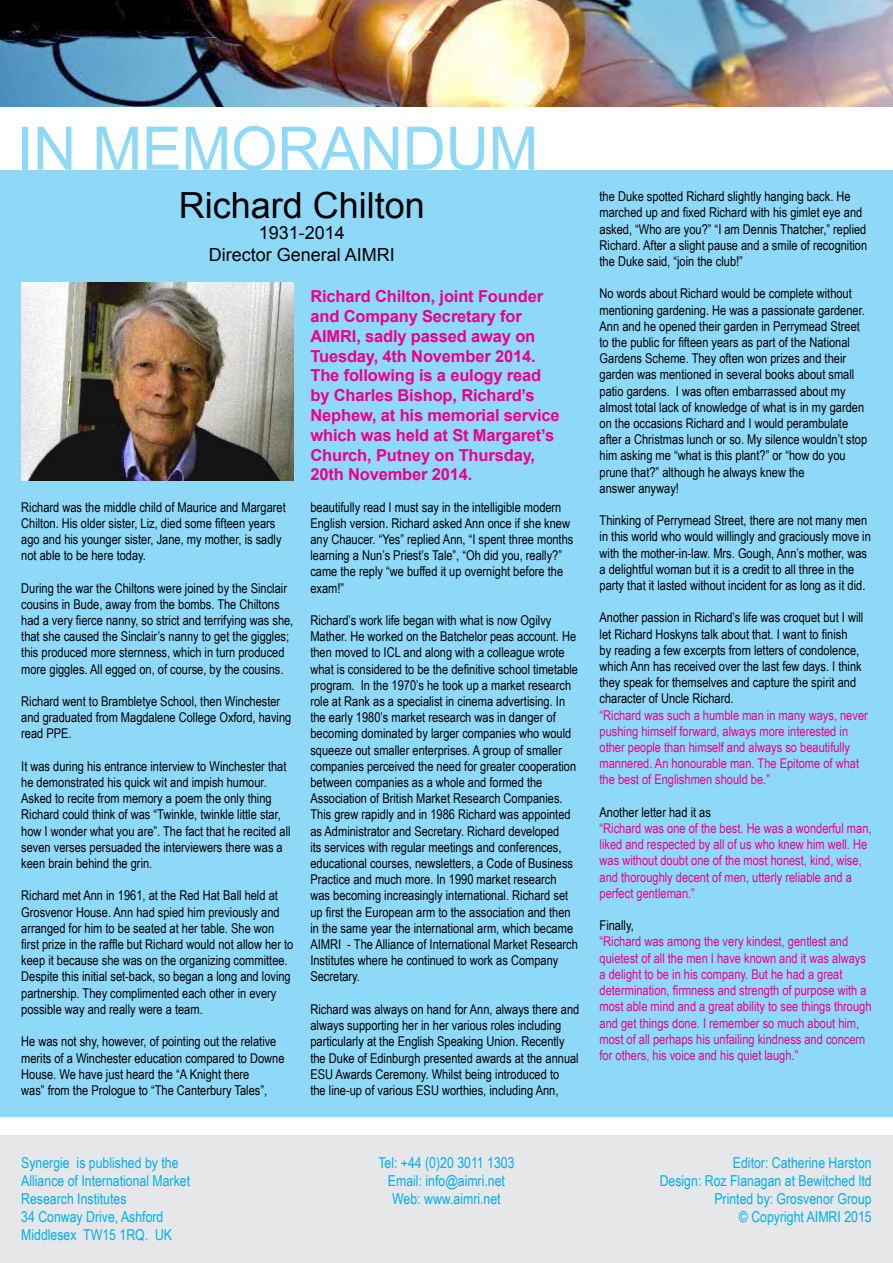
<style>
.page{position:relative;width:893px;height:1263px;background:#fff}
.page>*{position:absolute;margin:0;border:0;box-sizing:border-box;transform-origin:0 0}
.t1{font:60px "Arial";letter-spacing:-.005em;color:#8ed8f8}
.t2{font:36px "Arial";color:#000}
.t3{font:18px/21.6px "Arial";color:#000;text-align:center}
.t4{font:700 16.5px/19.8px "Arial";letter-spacing:-.01em;color:#ec008c}
.t5{font:15px/18px "Arial Narrow";color:#00aeef}
.t6{font:13.5px/16.2px "Arial Narrow";color:#000}
.t7{font:13.5px/16.2px "Arial Narrow";color:#ec008c}
</style>
<div class="page">
<div style="left:0;top:1135px;width:893px;height:128px;background:#e6e7e8"></div>
<div style="left:0;top:170px;width:893px;height:946px;background:#8ed8f8"></div>
<img style="left:0;top:0;width:893px;height:106px">
<img style="left:21px;top:283px;width:272px;height:197px">
<h1 class="t1" style="left:17px;top:107px;width:523px">IN MEMORANDUM</h1>
<h2 class="t2" style="left:179px;top:180px;width:248px">Richard Chilton</h2>
<h3 class="t3" style="left:209px;top:222px;width:188px">1931-2014<br>Director General AIMRI</h3>
<p class="t4" style="left:310px;top:287px;width:251px">Richard Chilton, joint Founder and Company Secretary for<br>AIMRI, sadly passed away on<br>Tuesday, 4th November 2014.<br>The following is a eulogy read by Charles Bishop, Richard’s<br>Nephew, at his memorial service which was held at St Margaret’s<br>Church, Putney on Thursday,<br>20th November 2014.</p>
<p class="t6" style="left:21px;top:498px;width:266px">Richard was the middle child of Maurice and Margaret Chilton. His older sister, Liz, died some fifteen years ago and his younger sister, Jane, my mother, is sadly not able to be here today.</p>
<p class="t6" style="left:21px;top:579px;width:274px">During the war the Chiltons were joined by the Sinclair cousins in Bude, away from the bombs. The Chiltons had a very fierce nanny, so strict and terrifying was she, that she caused the Sinclair’s nanny to get the giggles; this produced more sternness, which in turn produced more giggles. All egged on, of course, by the cousins.</p>
<p class="t6" style="left:21px;top:693px;width:272px">Richard went to Brambletye School, then Winchester and graduated from Magdalene College Oxford, having read PPE.</p>
<p class="t6" style="left:21px;top:757px;width:271px">It was during his entrance interview to Winchester that he demonstrated his quick wit and impish humour.<br>Asked to recite from memory a poem the only thing Richard could think of was “Twinkle, twinkle little star, how I wonder what you are”. The fact that he recited all seven verses persuaded the interviewers there was a keen brain behind the grin.</p>
<p class="t6" style="left:21px;top:887px;width:274px">Richard met Ann in 1961, at the Red Hat Ball held at Grosvenor House. Ann had spied him previously and arranged for him to be seated at her table. She won first prize in the raffle but Richard would not allow her to keep it because she was on the organizing committee.<br>Despite this initial set-back, so began a long and loving partnership. They complimented each other in every possible way and really were a team.</p>
<p class="t6" style="left:21px;top:1033px;width:265px">He was not shy, however, of pointing out the relative merits of a Winchester education compared to Downe House. We have just heard the “A Knight there<br>was” from the Prologue to “The Canterbury Tales”,</p>
<p class="t6" style="left:310px;top:498px;width:264px">beautifully read I must say in the intelligible modern English version. Richard asked Ann once if she knew any Chaucer. “Yes” replied Ann, “I spent three months learning a Nun’s Priest’s Tale”, “Oh did you, really?” came the reply “we buffed it up overnight before the exam!”</p>
<p class="t6" style="left:310px;top:612px;width:269px">Richard’s work life began with what is now Ogilvy Mather. He worked on the Batchelor peas account. He then moved to ICL and along with a colleague wrote what is considered to be the definitive school timetable program. In the 1970’s he took up a market research role at Rank as a specialist in cinema advertising. In the early 1980’s market research was in danger of becoming dominated by larger companies who would squeeze out smaller enterprises. A group of smaller companies perceived the need for greater cooperation between companies as a whole and formed the Association of British Market Research Companies.<br>This grew rapidly and in 1986 Richard was appointed as Administrator and Secretary. Richard developed<br>its services with regular meetings and conferences, educational courses, newsletters, a Code of Business Practice and much more. In 1990 market research was becoming increasingly international. Richard set up first the European arm to the association and then in the same year the international arm, which became AIMRI - The Alliance of International Market Research Institutes where he continued to work as Company Secretary.</p>
<p class="t6" style="left:310px;top:1000px;width:270px">Richard was always on hand for Ann, always there and always supporting her in her various roles including particularly at the English Speaking Union. Recently the Duke of Edinburgh presented awards at the annual ESU Awards Ceremony. Whilst being introduced to<br>the line-up of various ESU worthies, including Ann,</p>
<p class="t6" style="left:600px;top:188px;width:269px">the Duke spotted Richard slightly hanging back. He marched up and fixed Richard with his gimlet eye and asked, “Who are you?” “I am Dennis Thatcher,” replied Richard. After a slight pause and a smile of recognition the Duke said, “join the club!”</p>
<p class="t6" style="left:600px;top:285px;width:269px">No words about Richard would be complete without mentioning gardening. He was a passionate gardener.<br>Ann and he opened their garden in Perrymead Street to the public for fifteen years as part of the National Gardens Scheme. They often won prizes and their garden was mentioned in several books about small patio gardens. I was often embarrassed about my almost total lack of knowledge of what is in my garden on the occasions Richard and I would perambulate after a Christmas lunch or so. My silence wouldn’t stop him asking me “what is this plant?” or “how do you prune that?” although he always knew the<br>answer anyway!</p>
<p class="t6" style="left:600px;top:512px;width:273px">Thinking of Perrymead Street, there are not many men in this world who would willingly and graciously move in with the mother-in-law. Mrs. Gough, Ann’s mother, was a delightful woman but it is a credit to all three in the party that it lasted without incident for as long as it did.</p>
<p class="t6" style="left:600px;top:609px;width:265px">Another passion in Richard’s life was croquet but I will let Richard Hoskyns talk about that. I want to finish<br>by reading a few excerpts from letters of condolence, which Ann has received over the last few days. I think they speak for themselves and capture the spirit and character of Uncle Richard.</p>
<p class="t7" style="left:600px;top:706px;width:270px">“Richard was such a humble man in many ways, never pushing himself forward, always more interested in other people than himself and always so beautifully mannered. An honourable man. The Epitome of what the best of Englishmen should be.”</p>
<p class="t6" style="left:600px;top:803px;width:113px">Another letter had it as</p>
<p class="t7" style="left:600px;top:820px;width:273px">“Richard was one of the best. He was a wonderful man, liked and respected by all of us who knew him well. He was without doubt one of the most honest, kind, wise, and thoroughly decent of men, utterly reliable and a perfect gentleman.”</p>
<p class="t6" style="left:600px;top:917px;width:36px">Finally,</p>
<p class="t7" style="left:600px;top:933px;width:273px">“Richard was among the very kindest, gentlest and quietest of all the men I have known and it was always a delight to be in his company. But he had a great determination, firmness and strength of purpose with a most able mind and a great ability to see things through and get things done. I remember so much about him, most of all perhaps his unfailing kindness and concern for others, his voice and his quiet laugh.”</p>
<p class="t5" style="left:21px;top:1153px;width:170px">Synergie is published by the<br>Alliance of International Market<br>Research Institutes<br>34 Conway Drive, Ashford<br>Middlesex TW15 1RQ. UK</p>
<p class="t5" style="left:378px;top:1153px;width:138px;text-align:center">Tel: +44 (0)20 3011 1303<br>Email: info@aimri.net<br>Web: www.aimri.net</p>
<p class="t5" style="left:660px;top:1153px;width:213px;text-align:right">Editor: Catherine Harston<br>Design: Roz Flanagan at Bewitched ltd<br>Printed by: Grosvenor Group<br>© Copyright AIMRI 2015</p>
</div>
